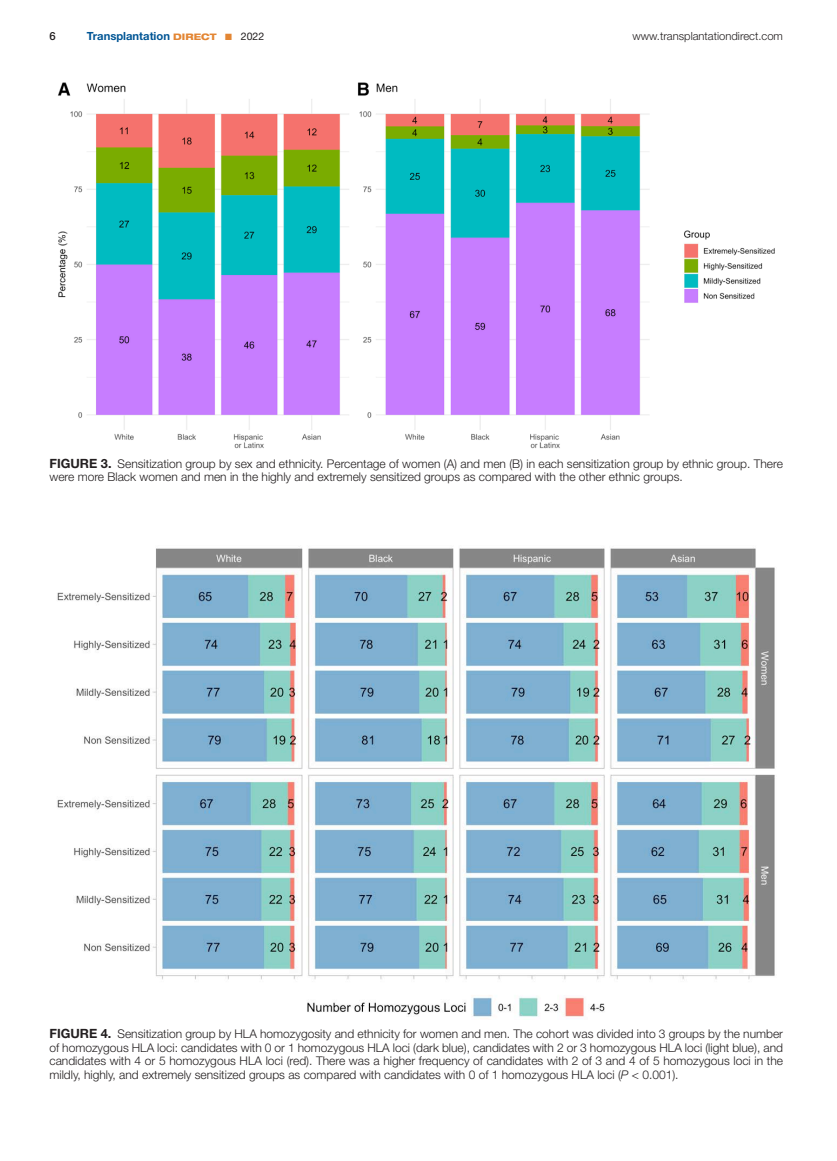
<style>
.page{position:relative;width:837px;height:1161px;background:#fff}
.page>*{position:absolute;margin:0;border:0;box-sizing:border-box;transform-origin:0 0}
.t1{font:300 12px/13.5px "Helvetica Neue LT Std";color:#231f20}
.t2{font:300 11.25px "Helvetica Neue LT Std";color:#231f20}
.t3{font:700 11.25px "Helvetica Neue LT Std";color:#005595}
.t4{font:500 11.25px "Helvetica Neue LT Std";color:#231f20}
.s1{font-weight:800;font-stretch:expanded;font-size:9px;color:#e38634}
.s2{color:#e38634}
.s3{font-weight:400;font-size:10.5px;color:#231f20}
.s4{font-weight:700;font-size:12.75px}
.s5{font-style:italic}
</style>
<div class="page">
<img style="left:58px;top:82px;width:717px;height:367px">
<img style="left:57px;top:548px;width:718px;height:471px">
<p class="t4" style="left:50px;top:29px;width:8px">6</p>
<p class="t3" style="left:87px;top:29px;width:179px">Transplantation <span class="s1">DIRECT</span> <span class="s2">■</span> <span class="s3">2022</span></p>
<p class="t2" style="left:633px;top:29px;width:152px">www.transplantationdirect.com</p>
<p class="t1" style="left:49px;top:456px;width:735px"><span class="s4">FIGURE 3.</span> Sensitization group by sex and ethnicity. Percentage of women (A) and men (B) in each sensitization group by ethnic group. There were more Black women and men in the highly and extremely sensitized groups as compared with the other ethnic groups.</p>
<p class="t1" style="left:49px;top:1027px;width:735px;text-align:justify"><span class="s4">FIGURE 4.</span> Sensitization group by HLA homozygosity and ethnicity for women and men. The cohort was divided into 3 groups by the number of homozygous HLA loci: candidates with 0 or 1 homozygous HLA loci (dark blue), candidates with 2 or 3 homozygous HLA loci (light blue), and candidates with 4 or 5 homozygous HLA loci (red). There was a higher frequency of candidates with 2 of 3 and 4 of 5 homozygous loci in the mildly, highly, and extremely sensitized groups as compared with candidates with 0 of 1 homozygous HLA loci (<span class="s5">P</span> &lt; 0.001).</p>
</div>
